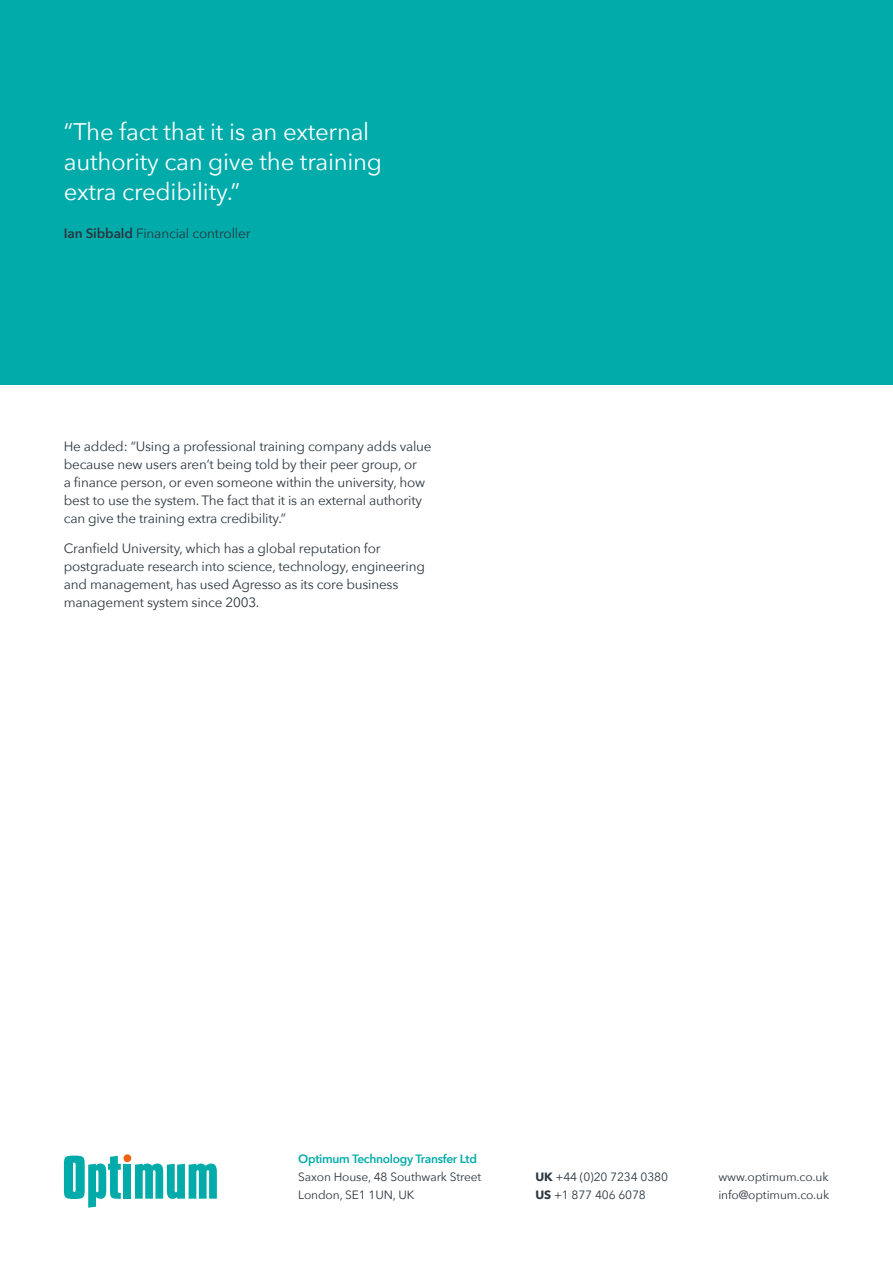
<style>
.page{position:relative;width:893px;height:1263px;background:#fff}
.page>*{position:absolute;margin:0;border:0;box-sizing:border-box;transform-origin:0 0}
.t1{font:24px/30px "Avenir Next Regular 2";letter-spacing:-.01em;color:#fff}
.t2{font:24px "Avenir Next";letter-spacing:-.01em;color:#fff}
.t3{font:13.5px/18px "Avenir Next Regular 2";letter-spacing:-.015em;color:#2b363f}
.t4{font:13.5px "Avenir Next";letter-spacing:-.015em;color:#2b363f}
.t5{font:12px/18px "Avenir Next Regular 2";letter-spacing:-.01em;color:#2b363f}
.t6{font:600 12px "Avenir Next";letter-spacing:-.025em;color:#00abaa}
.s1{font-family:"Avenir Next";font-weight:600}
.s2{font-family:"Avenir Next";font-weight:700}
</style>
<div class="page">
<svg style="left:64px;top:1155px;width:57px;height:53px"></svg>
<div style="left:123px;top:1164px;width:8px;height:35px;background:#00abaa"></div>
<svg style="left:135px;top:1163px;width:82px;height:36px"></svg>
<div style="left:123px;top:1154px;width:8px;height:8px;background:#eb6215;border-radius:50%"></div>
<div style="left:0;top:0;width:893px;height:385px;background:#00abaa"></div>
<h1 class="t2" style="left:64px;top:112px;width:307px">“The fact that it is an external</h1>
<h1 class="t1" style="left:64px;top:146px;width:320px">authority can give the training extra credibility.”</h1>
<p class="t3" style="left:64px;top:223px;width:188px"><span class="s1">Ian Sibbald</span> Financial controller</p>
<p class="t4" style="left:64px;top:435px;width:369px">He added: “Using a professional training company adds value</p>
<p class="t3" style="left:64px;top:454px;width:355px">because new users aren’t being told by their peer group, or</p>
<p class="t4" style="left:64px;top:471px;width:363px">a finance person, or even someone within the university, how</p>
<p class="t3" style="left:64px;top:490px;width:360px">best to use the system. The fact that it is an external authority can give the training extra credibility.”</p>
<p class="t4" style="left:64px;top:537px;width:318px">Cranfield University, which has a global reputation for</p>
<p class="t3" style="left:64px;top:557px;width:363px">postgraduate research into science, technology, engineering and management, has used Agresso as its core business management system since 2003.</p>
<p class="t6" style="left:298px;top:1149px;width:180px">Optimum Technology Transfer Ltd</p>
<p class="t5" style="left:298px;top:1167px;width:185px">Saxon House, 48 Southwark Street<br>London, SE1 1UN, UK</p>
<p class="t5" style="left:535px;top:1167px;width:134px"><span class="s2">UK</span> +44 (0)20 7234 0380<br><span class="s2">US</span> +1 877 406 6078</p>
<p class="t5" style="left:718px;top:1167px;width:112px">www.optimum.co.uk info@optimum.co.uk</p>
</div>
